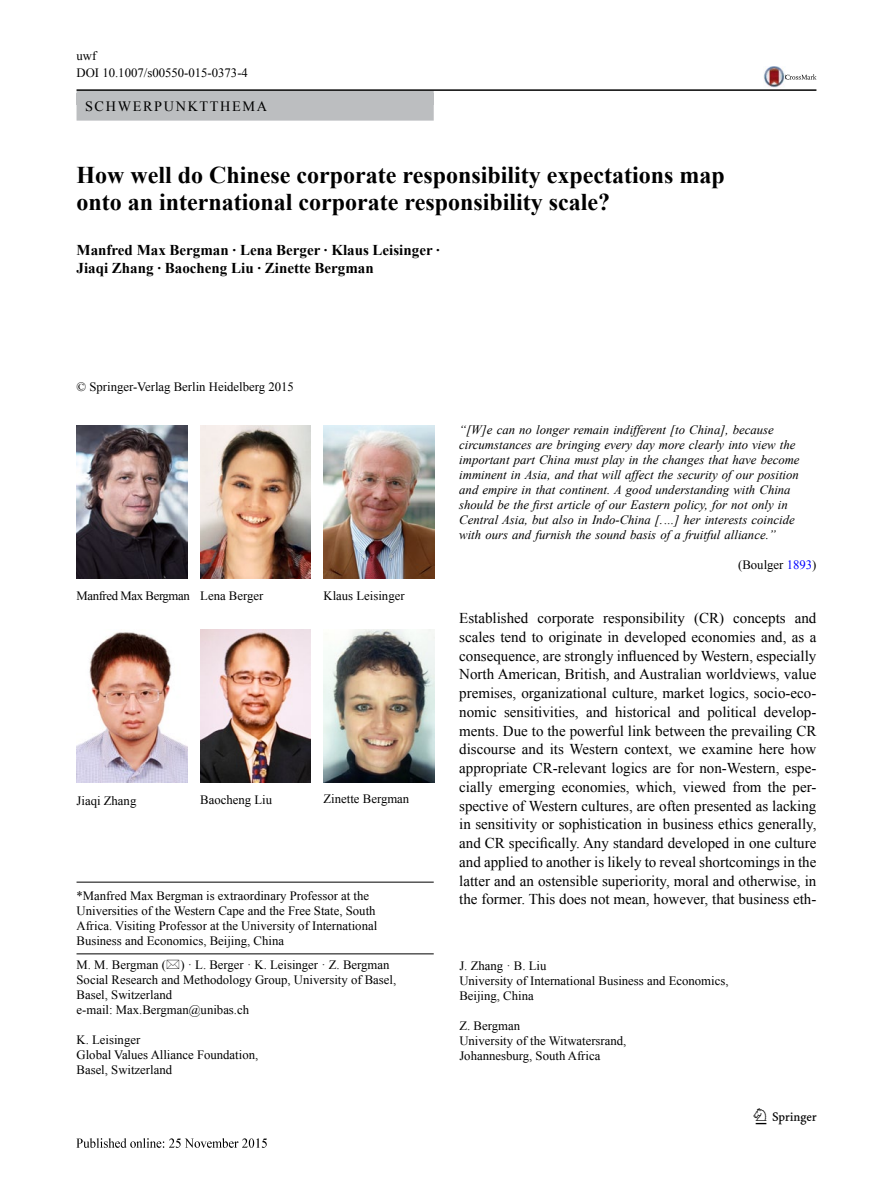
<style>
.page{position:relative;width:893px;height:1187px;background:#fff}
.page>*{position:absolute;margin:0;border:0;box-sizing:border-box;transform-origin:0 0}
.t1{font:700 24px/27px "Times New Roman";color:#000}
.t2{font:22.5px "Springnew";color:#000}
.t3{font:15px/18.8px "Times New Roman PSMT2";color:#000;text-align:justify}
.t4{font:15px/18.8px "Times New Roman";color:#000}
.t5{font:700 15px/18.8px "Times New Roman";color:#000}
.t6{font:14.25px "Times New Roman PSMT2";letter-spacing:.115em;color:#000}
.t7{font:12.75px/15px "Times New Roman PSMT2";color:#000}
.t8{font:12.75px/15px "Times New Roman PS Italic MT2";color:#000}
.t9{font:12.75px/15px "Times New Roman";color:#000}
.t10{font:italic 12.75px "Times New Roman";color:#000}
.t11{font:12.75px "Times New Roman";letter-spacing:-.03em;color:#000}
.s1{font-family:"Times New Roman PSMT2"}
.s2{color:#00f}
</style>
<div class="page">
<div style="left:77px;top:91px;width:357px;height:30px;background:#bcbec0"></div>
<hr style="left:77px;top:89px;width:739px;height:2px;background:#000">
<hr style="left:77px;top:881px;width:357px;height:1px;background:#000">
<hr style="left:77px;top:953px;width:357px;height:1px;background:#000">
<img style="left:77px;top:425px;width:110px;height:153px">
<img style="left:200px;top:425px;width:111px;height:153px">
<img style="left:324px;top:425px;width:110px;height:153px">
<img style="left:77px;top:632px;width:110px;height:150px">
<img style="left:200px;top:629px;width:111px;height:153px">
<img style="left:324px;top:629px;width:110px;height:153px">
<svg style="left:785px;top:74px;width:31px;height:6px"></svg>
<img style="left:763px;top:66px;width:22px;height:21px">
<img style="left:77px;top:1138px;width:190px;height:10px">
<p class="t7" style="left:77px;top:47px;width:173px;line-height:17.1px">uwf<br>DOI 10.1007/s00550-015-0373-4</p>
<p class="t6" style="left:85px;top:96px;width:184px">SCHwERpUNKTTHEMA</p>
<h1 class="t1" style="left:77px;top:161px;width:650px">How well do Chinese corporate responsibility expectations map onto an international corporate responsibility scale?</h1>
<p class="t5" style="left:77px;top:240px;width:365px">Manfred Max Bergman · Lena Berger · Klaus Leisinger ·<br>Jiaqi Zhang · Baocheng Liu · Zinette Bergman</p>
<p class="t7" style="left:77px;top:379px;width:219px">© Springer-Verlag Berlin Heidelberg 2015</p>
<p class="t11" style="left:77px;top:587px;width:188px">Manfred Max Bergman <span class="s1">Lena Berger</span></p>
<p class="t7" style="left:324px;top:587px;width:83px">Klaus Leisinger</p>
<p class="t7" style="left:77px;top:792px;width:61px">Jiaqi Zhang</p>
<p class="t7" style="left:200px;top:792px;width:73px">Baocheng Liu</p>
<p class="t7" style="left:324px;top:791px;width:87px">Zinette Bergman</p>
<p class="t9" style="left:77px;top:887px;width:302px">*Manfred Max Bergman is extraordinary Professor at the<br>Universities of the Western Cape and the Free State, South<br>Africa. Visiting Professor at the University of International</p>
<p class="t7" style="left:77px;top:927px;width:314px;line-height:24.6px">Business and Economics, Beijing, China<br>M. M. Bergman ( ) · L. Berger · K. Leisinger · Z. Bergman</p>
<p class="t7" style="left:77px;top:972px;width:321px">Social Research and Methodology Group, University of Basel,<br>Basel, Switzerland</p>
<p class="t9" style="left:77px;top:1002px;width:174px">e-mail: Max.Bergman@unibas.ch</p>
<p class="t7" style="left:77px;top:1032px;width:65px">K. Leisinger</p>
<p class="t9" style="left:77px;top:1047px;width:183px">Global Values Alliance Foundation,</p>
<p class="t7" style="left:77px;top:1062px;width:97px">Basel, Switzerland</p>
<p class="t8" style="left:459px;top:422px;width:342px">“[W]e can no longer remain indifferent [to China], because circumstances are bringing every day more clearly into view the important part China must play in the changes that have become imminent in Asia, and that will affect the security of our position and empire in that continent. A good understanding with China</p>
<p class="t10" style="left:459px;top:496px;width:330px">should be the first article of our Eastern policy, for not only in</p>
<p class="t8" style="left:459px;top:512px;width:337px">Central Asia, but also in Indo-China [.…] her interests coincide with ours and furnish the sound basis of a fruitful alliance.”</p>
<p class="t7" style="left:738px;top:557px;width:80px">(Boulger <span class="s2">1893</span>)</p>
<p class="t3" style="left:459px;top:608px;width:359px">Established corporate responsibility (CR) concepts and scales tend to originate in developed economies and, as a</p>
<p class="t4" style="left:459px;top:646px;width:359px">consequence, are strongly influenced by Western, especially</p>
<p class="t3" style="left:459px;top:664px;width:359px">North American, British, and Australian worldviews, value premises, organizational culture, market logics, socio-eco&shy;nomic sensitivities, and historical and political develop&shy;ments. Due to the powerful link between the prevailing CR</p>
<p class="t4" style="left:459px;top:739px;width:359px">discourse and its Western context, we examine here how appropriate CR-relevant logics are for non-Western, espe<span class="s1">-</span></p>
<p class="t3" style="left:459px;top:777px;width:359px">cially emerging economies, which, viewed from the per-</p>
<p class="t4" style="left:459px;top:796px;width:359px">spective of Western cultures, are often presented as lacking</p>
<p class="t3" style="left:459px;top:814px;width:359px">in sensitivity or sophistication in business ethics generally,</p>
<p class="t4" style="left:459px;top:833px;width:359px">and CR specifically. Any standard developed in one culture</p>
<p class="t3" style="left:459px;top:852px;width:359px">and applied to another is likely to reveal shortcomings in the latter and an ostensible superiority, moral and otherwise, in the former. This does not mean, however, that business eth-</p>
<p class="t7" style="left:459px;top:957px;width:271px">J. Zhang · B. Liu<br>University of International Business and Economics,<br>Beijing, China</p>
<p class="t7" style="left:459px;top:1017px;width:62px">Z. Bergman</p>
<p class="t9" style="left:459px;top:1032px;width:169px">University of the Witwatersrand,</p>
<p class="t7" style="left:459px;top:1047px;width:143px">Johannesburg, South Africa</p>
<h2 class="t2" style="left:756px;top:1108px;width:63px">1 3</h2>
</div>
